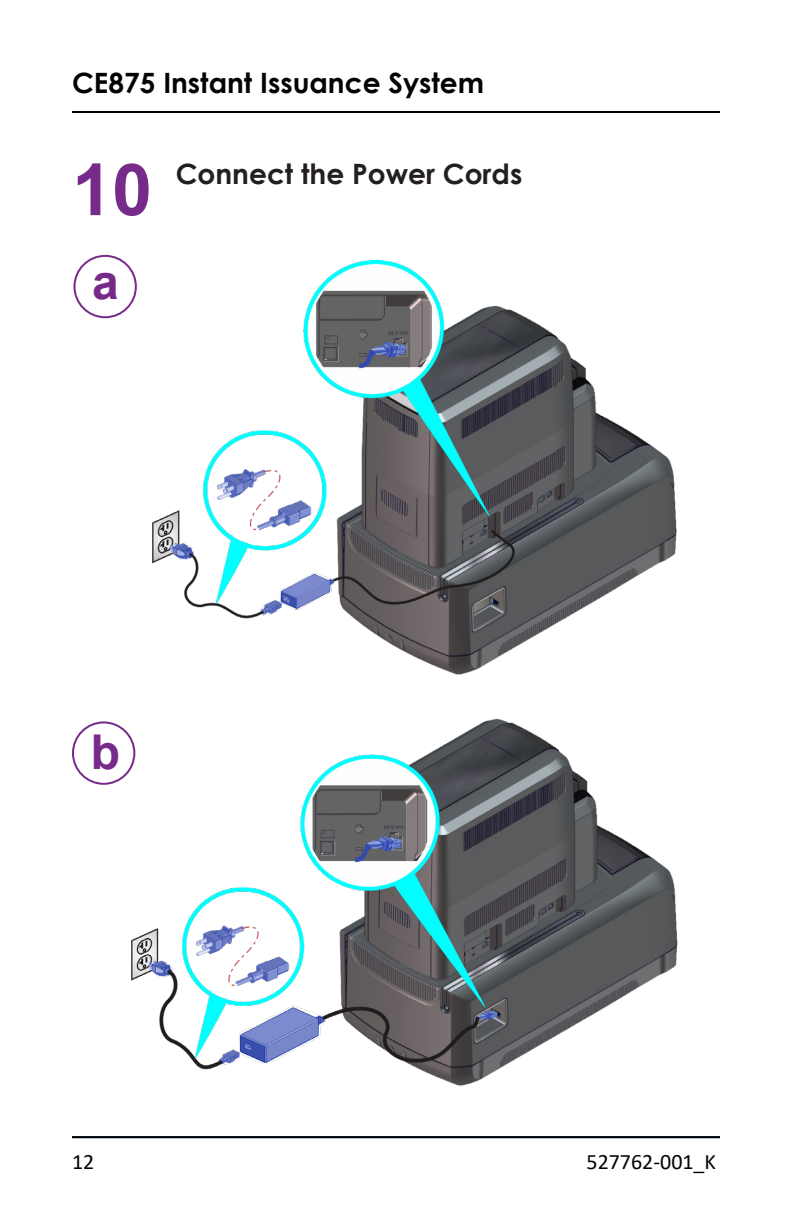
<style>
.page{position:relative;width:792px;height:1224px;background:#fff}
.page>*{position:absolute;margin:0;border:0;box-sizing:border-box;transform-origin:0 0}
.LargeNumber{font:700 72px "Arial";color:#762b8a}
.Letter{font:700 48px "Arial";color:#772b89}
.Letter-2{font:700 48px "Arial";color:#762b8a}
.t1{font:700 28px "Century Gothic";color:#040503}
.Heading{font:700 28px "Century Gothic";color:#231f20}
.t2{font:22px "Calibri";color:#040503}
</style>
<div class="page">
<img style="left:153px;top:261px;width:524px;height:414px">
<img style="left:131px;top:718px;width:547px;height:368px">
<div style="left:73px;top:255px;width:64px;height:63px;border:2px solid #772b89;border-radius:50%"></div>
<div style="left:73px;top:722px;width:61px;height:62px;background:#fff;border-radius:50%"></div>
<div style="left:72px;top:721px;width:63px;height:64px;border:2px solid #762b8a;border-radius:50%"></div>
<hr style="left:72px;top:111px;width:648px;height:2px;background:#040503">
<hr style="left:72px;top:1136px;width:648px;height:2px;background:#040503">
<p class="t1" style="left:72px;top:62px;width:414px">CE875 Instant Issuance System</p>
<p class="LargeNumber" style="left:72px;top:139px;width:82px">10</p>
<p class="Letter" style="left:92px;top:248px;width:28px">a</p>
<p class="Heading" style="left:176px;top:152px;width:348px">Connect the Power Cords</p>
<p class="Letter-2" style="left:91px;top:718px;width:31px">b</p>
<p class="t2" style="left:72px;top:1146px;width:24px">12</p>
<p class="t2" style="left:587px;top:1146px;width:131px">527762-001_K</p>
</div>
